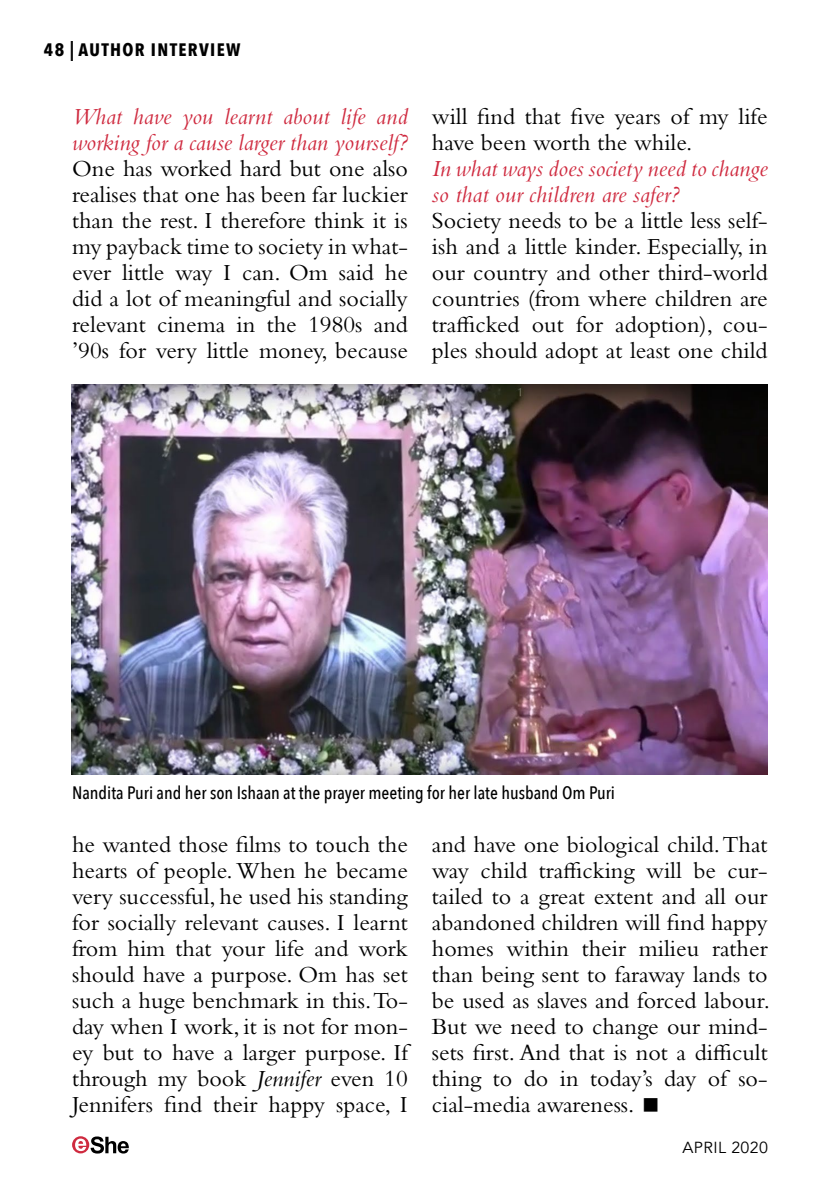
<style>
.page{position:relative;width:840px;height:1191px;background:#fff}
.page>*{position:absolute;margin:0;border:0;box-sizing:border-box;transform-origin:0 0}
.body{font:24px/26px "Bembo Std";color:#000;text-align:justify}
.body-2{font:italic 24px/26px "Bembo Std";color:#cf2a3f}
.blurb_caps{font:600 20px "Avenir Next Condensed";color:#000}
.photo_cap{font:500 18px "Avenir Next Condensed";color:#000}
.slug{font:700 18px "Avenir Next Condensed";letter-spacing:.075em;color:#000}
.t1{font:16px "Avenir";letter-spacing:.025em;color:#000}
.s1{font-style:italic}
</style>
<div class="page">
<svg style="left:72px;top:1136px;width:17px;height:17px"></svg>
<svg style="left:75px;top:1136px;width:54px;height:17px"></svg>
<img style="left:72px;top:384px;width:695px;height:390px">
<p class="slug" style="left:44px;top:39px;width:22px">48</p>
<p class="blurb_caps" style="left:70px;top:32px;width:6px">|</p>
<p class="slug" style="left:79px;top:39px;width:163px">AUTHOR INTERVIEW</p>
<p class="body-2" style="left:72px;top:103px;width:337px">What have you learnt about life and working for a cause larger than yourself?</p>
<p class="body" style="left:72px;top:155px;width:337px">One has worked hard but one also realises that one has been far luckier than the rest. I therefore think it is my payback time to society in what&shy;ever little way I can. Om said he did a lot of meaningful and socially relevant cinema in the 1980s and ’90s for very little money, because</p>
<p class="body" style="left:431px;top:103px;width:337px">will find that five years of my life have been worth the while.</p>
<p class="body-2" style="left:431px;top:155px;width:337px">In what ways does society need to change so that our children are safer?</p>
<p class="body" style="left:431px;top:207px;width:337px">Society needs to be a little less self&shy;ish and a little kinder. Especially, in our country and other third-world countries (from where children are trafficked out for adoption), cou&shy;ples should adopt at least one child</p>
<p class="photo_cap" style="left:72px;top:782px;width:544px">Nandita Puri and her son Ishaan at the prayer meeting for her late husband Om Puri</p>
<p class="body" style="left:72px;top:831px;width:337px">he wanted those films to touch the hearts of people. When he became very successful, he used his standing for socially relevant causes. I learnt from him that your life and work should have a purpose. Om has set such a huge benchmark in this. To&shy;day when I work, it is not for mon&shy;ey but to have a larger purpose. If through my book <span class="s1">Jennifer</span> even 10<br>Jennifers find their happy space, I</p>
<p class="body" style="left:431px;top:831px;width:339px">and have one biological child. That way child trafficking will be cur&shy;tailed to a great extent and all our abandoned children will find happy homes within their milieu rather than being sent to faraway lands to be used as slaves and forced labour.<br>But we need to change our mind&shy;sets first. And that is not a difficult thing to do in today’s day of so&shy;cial-media awareness.</p>
<p class="t1" style="left:682px;top:1138px;width:87px">APRIL 2020</p>
</div>
